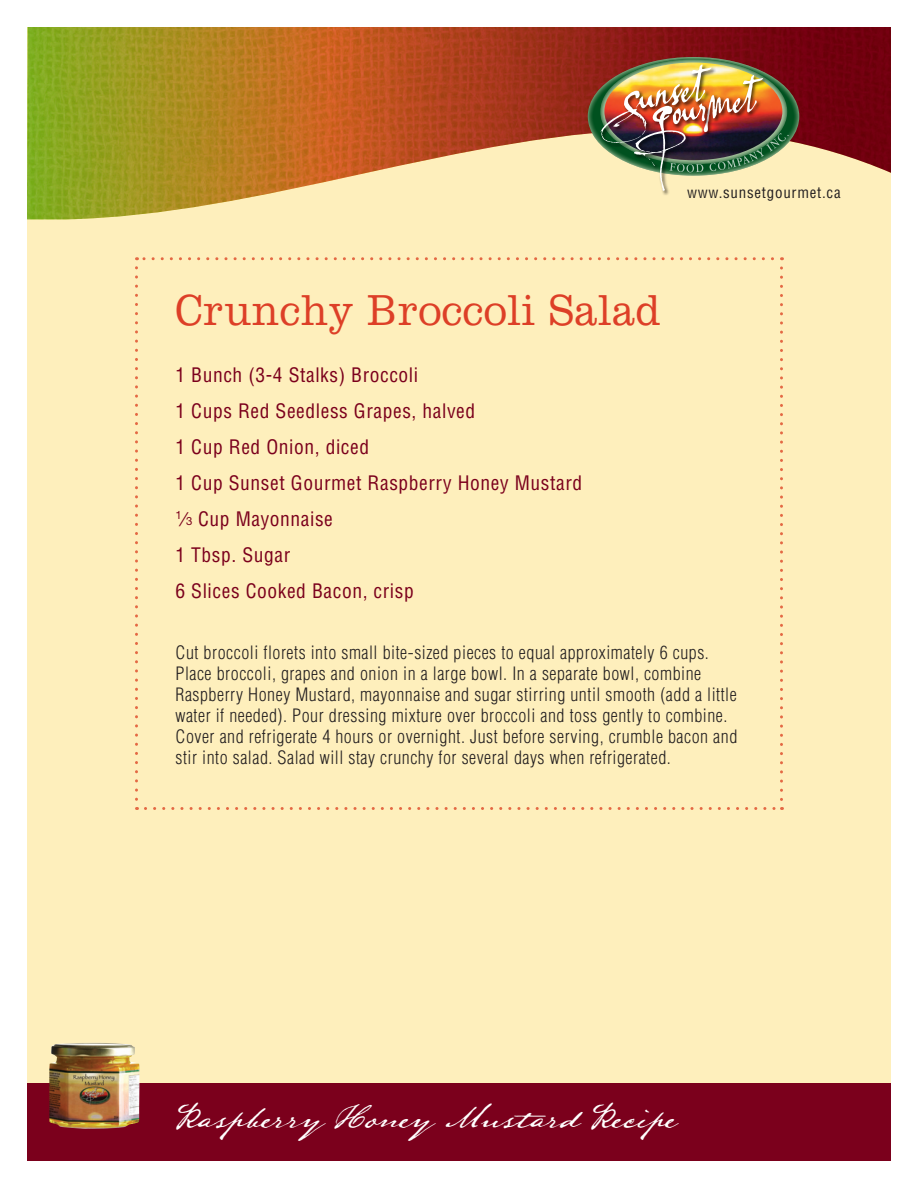
<style>
.page{position:relative;width:918px;height:1188px;background:#fff}
.page>*{position:absolute;margin:0;border:0;box-sizing:border-box;transform-origin:0 0}
.Recipe_Name{font:300 45px "Clarendon LT Std";letter-spacing:.02em;color:#dd3f27;scale:.9 1}
.Footer_Product_s__Na{font:30px "Lamar Pen";color:#fff;scale:.9 1}
.Ingredients{font:condensed 19.5px "Helvetica LT Std";letter-spacing:.03em;color:#7b001c}
.Instructions{font:300 condensed 18px/21px "Helvetica LT Std";letter-spacing:.03em;color:#231f20}
.t1{font:condensed 15px "Helvetica LT Std";letter-spacing:.05em;color:#231f20}
.s1{font-family:"Helvetica LT Std Fractions";font-stretch:normal}
.s2{font-family:"Helvetica LT Std Fractions";font-stretch:normal;font-size:11.4px}
</style>
<div class="page">
<div style="left:27px;top:27px;width:864px;height:1134px;background:#feefbc"></div>
<img style="left:27px;top:27px;width:864px;height:192px">
<div style="left:27px;top:1083px;width:864px;height:78px;background:#7b001c"></div>
<svg style="left:588px;top:57px;width:211px;height:119px"></svg>
<img style="left:598px;top:88px;width:3px;height:62px">
<img style="left:684px;top:62px;width:34px;height:2px">
<img style="left:632px;top:191px;width:60px;height:7px">
<img style="left:601px;top:64px;width:188px;height:127px">
<svg style="left:135px;top:268px;width:3px;height:542px"></svg>
<svg style="left:145px;top:807px;width:638px;height:3px"></svg>
<svg style="left:780px;top:257px;width:3px;height:542px"></svg>
<svg style="left:136px;top:257px;width:637px;height:3px"></svg>
<img style="left:49px;top:1043px;width:90px;height:86px">
<p class="t1" style="left:687px;top:184px;width:155px">www.sunsetgourmet.ca</p>
<p class="Recipe_Name" style="left:176px;top:284px;width:540px">Crunchy Broccoli Salad</p>
<p class="Ingredients" style="left:176px;top:362px;width:244px">1 Bunch (3-4 Stalks) Broccoli</p>
<p class="Ingredients" style="left:176px;top:398px;width:301px">1 Cups Red Seedless Grapes, halved</p>
<p class="Ingredients" style="left:176px;top:434px;width:195px">1 Cup Red Onion, diced</p>
<p class="Ingredients" style="left:176px;top:470px;width:408px">1 Cup Sunset Gourmet Raspberry Honey Mustard</p>
<p class="Ingredients" style="left:176px;top:506px;width:159px"><sup>1</sup><span class="s1">/</span><span class="s2">3</span> Cup Mayonnaise</p>
<p class="Ingredients" style="left:176px;top:542px;width:116px">1 Tbsp. Sugar</p>
<p class="Ingredients" style="left:176px;top:578px;width:240px">6 Slices Cooked Bacon, crisp</p>
<p class="Instructions" style="left:176px;top:642px;width:563px">Cut broccoli florets into small bite-sized pieces to equal approximately 6 cups.<br>Place broccoli, grapes and onion in a large bowl. In a separate bowl, combine Raspberry Honey Mustard, mayonnaise and sugar stirring until smooth (add a little water if needed). Pour dressing mixture over broccoli and toss gently to combine.<br>Cover and refrigerate 4 hours or overnight. Just before serving, crumble bacon and stir into salad. Salad will stay crunchy for several days when refrigerated.</p>
<p class="Footer_Product_s__Na" style="left:175px;top:1098px;width:556px">Raspberry Honey Mustard Recipe</p>
</div>
